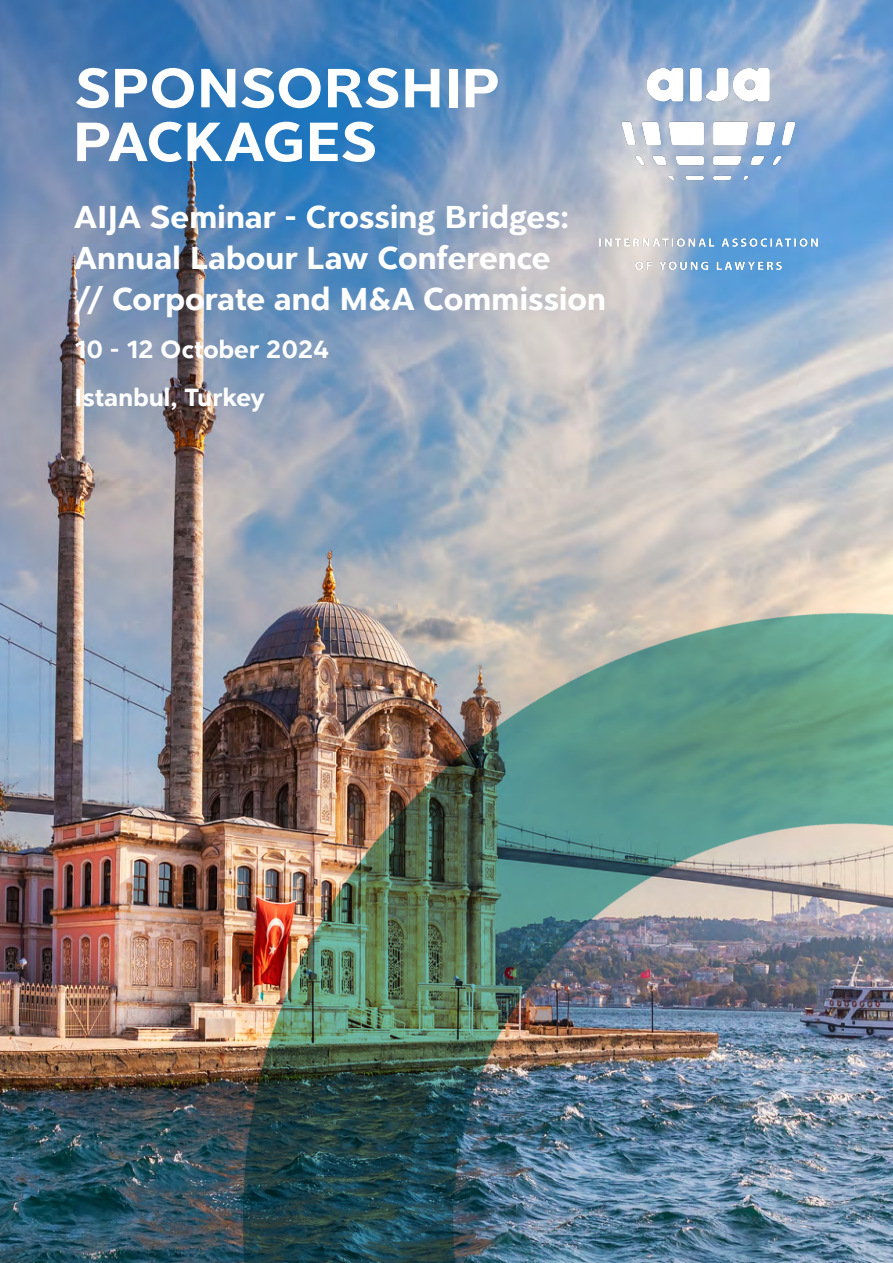
<style>
.page{position:relative;width:893px;height:1263px;background:#fff}
.page>*{position:absolute;margin:0;border:0;box-sizing:border-box;transform-origin:0 0}
.t1{font:700 60px/53.7px "Clarika Grotesque";letter-spacing:-.005em;color:#fff}
.t2{font:700 34.5px/40.8px "Clarika Grotesque";letter-spacing:-.01em;color:#fff}
.t3{font:700 27px/48.3px "Clarika Grotesque";letter-spacing:-.005em;color:#fff}
</style>
<div class="page">
<img style="left:0;top:0;width:893px;height:330px">
<img style="left:0;top:330px;width:893px;height:933px">
<img style="left:600px;top:68px;width:218px;height:202px">
<h1 class="t1" style="left:74px;top:59px;width:428px">SPONSORSHIP<br>PACKAGES</h1>
<p class="t2" style="left:74px;top:196px;width:533px">AIJA Seminar - Crossing Bridges:<br>Annual Labour Law Conference<br>// Corporate and M&amp;A Commission</p>
<p class="t3" style="left:74px;top:324px;width:256px">10 - 12 October 2024<br>Istanbul, Turkey</p>
</div>
